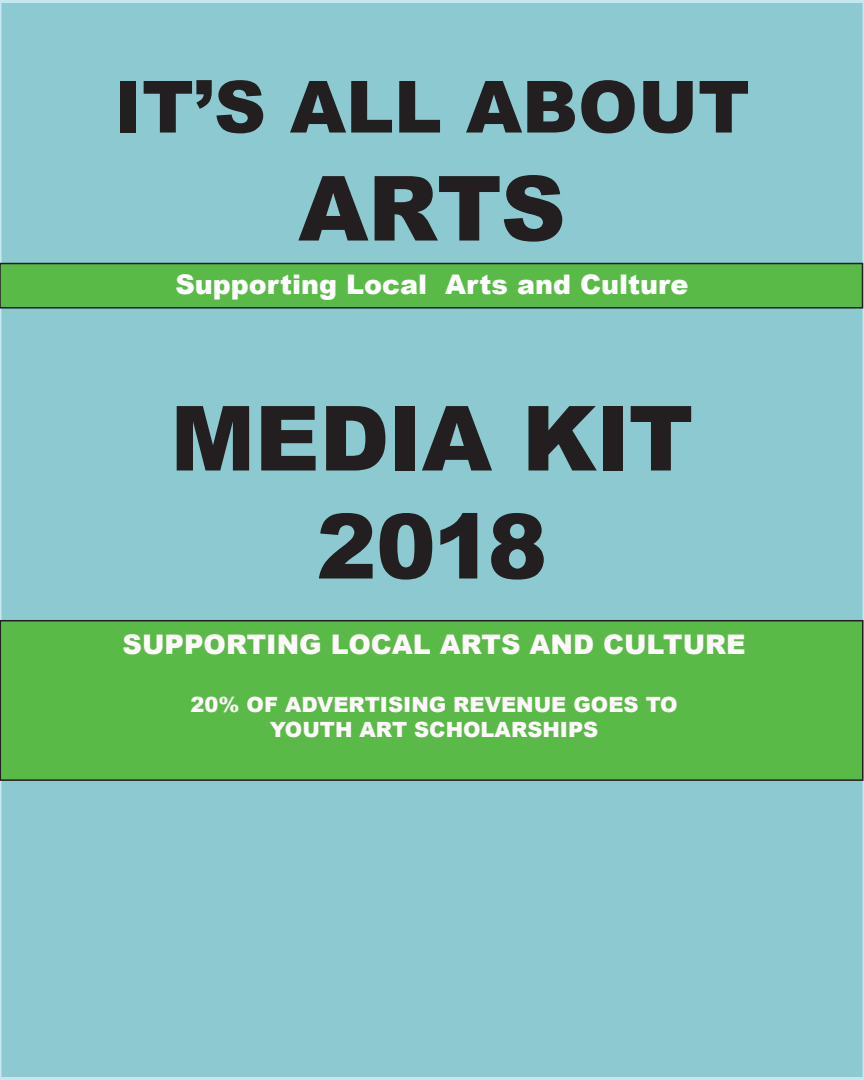
<style>
.page{position:relative;width:864px;height:1080px;background:#8cc9d1}
.page>*{position:absolute;margin:0;border:0;box-sizing:border-box;transform-origin:0 0}
.t1{font:900 90px "Arial";letter-spacing:-.01em;color:#231f20}
.t2{font:900 72px "Arial";color:#231f20}
.t3{font:900 27px "Arial";color:#fff}
.t4{font:900 27px "Arial";color:#fff9fc}
.t5{font:900 21px/25.2px "Arial";color:#fff9fc;text-align:center}
</style>
<div class="page">
<div style="left:0;top:264px;width:862px;height:44px;background:#59ba47"></div>
<div style="left:0;top:263px;width:863px;height:46px;border:2px solid #231f20"></div>
<div style="left:0;top:621px;width:863px;height:159px;background:#59ba47"></div>
<div style="left:0;top:620px;width:864px;height:161px;border:2px solid #231f20"></div>
<p class="t2" style="left:114px;top:55px;width:637px">IT’S ALL ABOUT</p>
<p class="t1" style="left:298px;top:143px;width:269px">ARTS</p>
<p class="t3" style="left:175px;top:265px;width:515px">Supporting Local Arts and Culture</p>
<p class="t1" style="left:170px;top:373px;width:525px">MEDIA KIT</p>
<p class="t1" style="left:317px;top:481px;width:232px">2018</p>
<p class="t4" style="left:123px;top:625px;width:625px">SUPPORTING LOCAL ARTS AND CULTURE</p>
<p class="t5" style="left:191px;top:691px;width:489px">20% OF ADVERTISING REVENUE GOES TO<br>YOUTH ART SCHOLARSHIPS</p>
</div>
